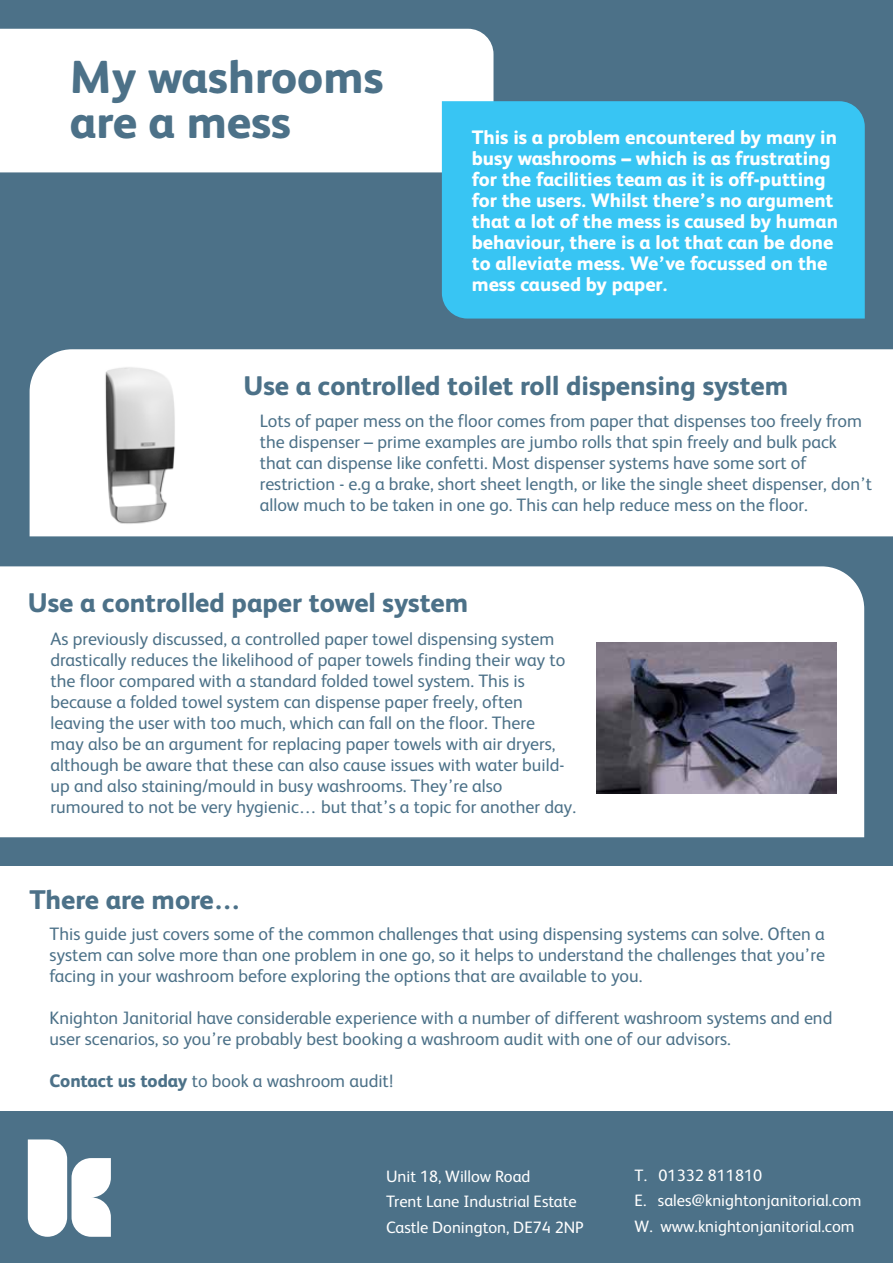
<style>
.page{position:relative;width:893px;height:1263px;background:#fff}
.page>*{position:absolute;margin:0;border:0;box-sizing:border-box;transform-origin:0 0}
.t1{font:800 46.35px/45px "FS Albert";color:#4c7188}
.t2{font:800 27px "FS Albert";color:#4c7188}
.t3{font:800 19.5px/21px "FS Albert";color:#fff}
.t4{font:18px/21px "FS Albert";color:#4c7188}
.t5{font:16.5px/25.5px "FS Albert";color:#fff}
.s1{font-weight:800}
</style>
<div class="page">
<div style="left:1px;top:1111px;width:892px;height:152px;background:#4c7188"></div>
<div style="left:0;top:0;width:893px;height:865px;background:#4c7188"></div>
<div style="left:30px;top:349px;width:863px;height:187px;background:#fff"></div>
<div style="left:0;top:566px;width:864px;height:271px;background:#fff"></div>
<div style="left:0;top:29px;width:493px;height:143px;background:#fff"></div>
<img style="left:53px;top:357px;width:176px;height:176px">
<img style="left:597px;top:643px;width:239px;height:151px">
<div style="left:442px;top:101px;width:423px;height:218px;background:#38c5f3"></div>
<svg style="left:28px;top:1139px;width:83px;height:98px"></svg>
<h1 class="t1" style="left:70px;top:54px;width:315px">My washrooms are a mess</h1>
<p class="t3" style="left:472px;top:127px;width:368px">This is a problem encountered by many in busy washrooms – which is as frustrating for the facilities team as it is off-putting for the users. Whilst there’s no argument that a lot of the mess is caused by human behaviour, there is a lot that can be done to alleviate mess. We’ve focussed on the mess caused by paper.</p>
<h2 class="t2" style="left:243px;top:370px;width:546px">Use a controlled toilet roll dispensing system</h2>
<p class="t4" style="left:260px;top:410px;width:614px">Lots of paper mess on the floor comes from paper that dispenses too freely from the dispenser – prime examples are jumbo rolls that spin freely and bulk pack that can dispense like confetti. Most dispenser systems have some sort of restriction - e.g a brake, short sheet length, or like the single sheet dispenser, don’t allow much to be taken in one go. This can help reduce mess on the floor.</p>
<h2 class="t2" style="left:28px;top:586px;width:442px">Use a controlled paper towel system</h2>
<p class="t4" style="left:51px;top:628px;width:527px">As previously discussed, a controlled paper towel dispensing system drastically reduces the likelihood of paper towels finding their way to the floor compared with a standard folded towel system. This is because a folded towel system can dispense paper freely, often leaving the user with too much, which can fall on the floor. There<br>may also be an argument for replacing paper towels with air dryers, although be aware that these can also cause issues with water build&shy;up and also staining/mould in busy washrooms. They’re also rumoured to not be very hygienic… but that’s a topic for another day.</p>
<h2 class="t2" style="left:29px;top:883px;width:213px">There are more…</h2>
<p class="t4" style="left:50px;top:923px;width:777px;text-align:justify">This guide just covers some of the common challenges that using dispensing systems can solve. Often a system can solve more than one problem in one go, so it helps to understand the challenges that you’re facing in your washroom before exploring the options that are available to you.</p>
<p class="t4" style="left:50px;top:1007px;width:784px">Knighton Janitorial have considerable experience with a number of different washroom systems and end user scenarios, so you’re probably best booking a washroom audit with one of our advisors.</p>
<p class="t4" style="left:50px;top:1070px;width:345px"><span class="s1">Contact us today</span> to book a washroom audit!</p>
<p class="t5" style="left:386px;top:1163px;width:199px">Unit 18, Willow Road<br>Trent Lane Industrial Estate<br>Castle Donington, DE74 2NP</p>
<p class="t5" style="left:635px;top:1162px;width:228px">T. 01332 811810<br>E. sales@knightonjanitorial.com<br>W. www.knightonjanitorial.com</p>
</div>
